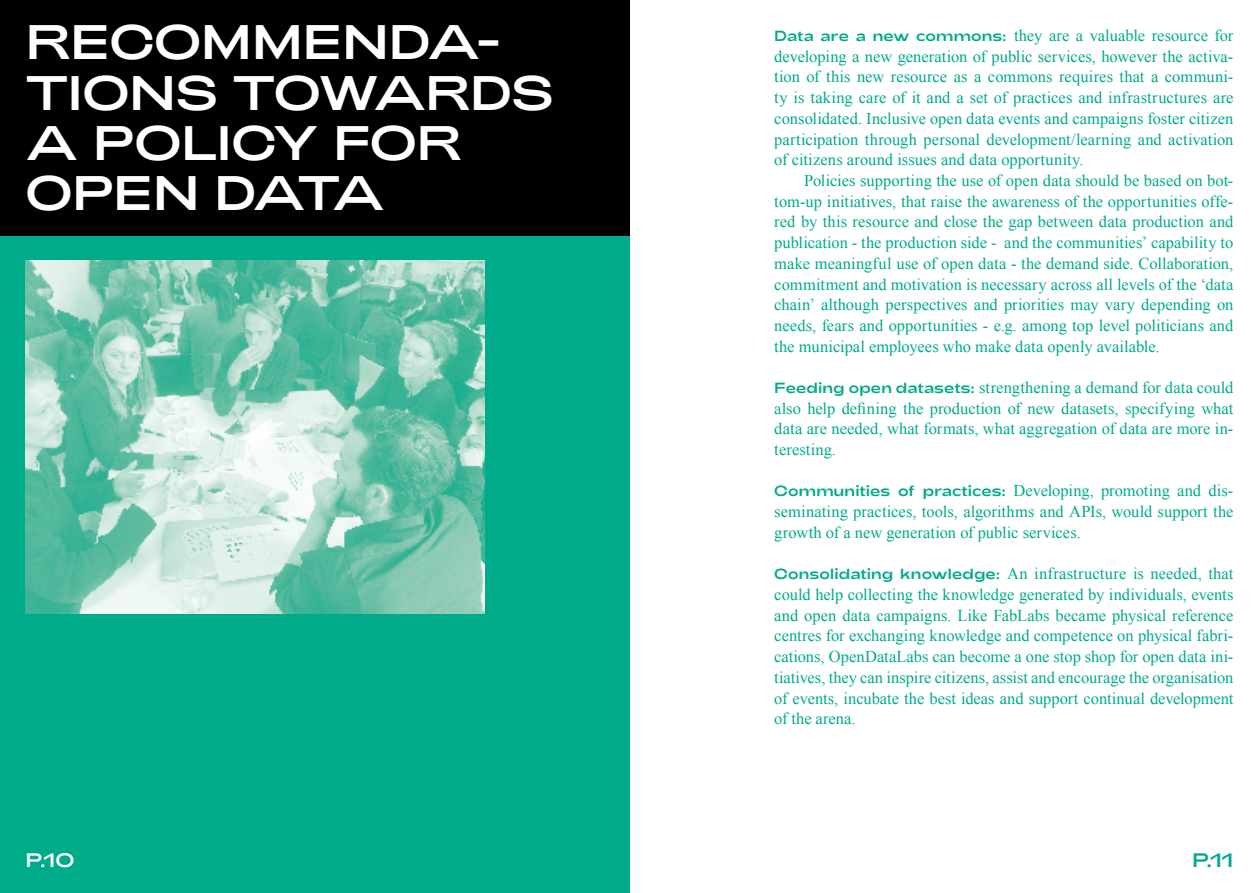
<style>
.page{position:relative;width:1259px;height:893px;background:#fff}
.page>*{position:absolute;margin:0;border:0;box-sizing:border-box;transform-origin:0 0}
.t1{font:48.45px/50.2px "Adieu";letter-spacing:-.015em;color:#fff}
.t2{font:19.5px "Adieu";color:#00ab8a}
.t3{font:19.5px "Adieu";color:#fff}
.t4{font:16.5px/20.7px "Times New Roman";color:#00ab8a;text-align:justify}
.s1{font-family:"Adieu";font-size:14.7px}
</style>
<div class="page">
<div style="left:0;top:0;width:629px;height:893px;background:#00ab8a"></div>
<div style="left:0;top:0;width:629px;height:235px;background:#000"></div>
<img style="left:26px;top:261px;width:459px;height:353px">
<h1 class="t1" style="left:26px;top:18px;width:530px">RECOMMENDA-<br>TIONS TOWARDS<br>A POLICY FOR<br>OPEN DATA</h1>
<p class="t3" style="left:26px;top:849px;width:50px">P.10</p>
<p class="t4" style="left:774px;top:25px;width:461px"><span class="s1">Data are a new commons:</span> they are a valuable resource for developing a new generation of public services, however the activa&shy;tion of this new resource as a commons requires that a communi&shy;ty is taking care of it and a set of practices and infrastructures are consolidated. Inclusive open data events and campaigns foster citizen participation through personal development/learning and activation of citizens around issues and data opportunity.</p>
<p class="t4" style="left:774px;top:170px;width:461px;text-indent:30px">Policies supporting the use of open data should be based on bot&shy;tom-up initiatives, that raise the awareness of the opportunities offe&shy;red by this resource and close the gap between data production and publication - the production side - and the communities’ capability to make meaningful use of open data - the demand side. Collaboration, commitment and motivation is necessary across all levels of the ‘data chain’ although perspectives and priorities may vary depending on needs, fears and opportunities - e.g. among top level politicians and the municipal employees who make data openly available.</p>
<p class="t4" style="left:774px;top:377px;width:461px"><span class="s1">Feeding open datasets:</span> strengthening a demand for data could also help defining the production of new datasets, specifying what data are needed, what formats, what aggregation of data are more in&shy;teresting.</p>
<p class="t4" style="left:774px;top:480px;width:461px"><span class="s1">Communities of practices:</span> Developing, promoting and dis&shy;seminating practices, tools, algorithms and APIs, would support the growth of a new generation of public services.</p>
<p class="t4" style="left:774px;top:563px;width:461px"><span class="s1">Consolidating knowledge:</span> An infrastructure is needed, that could help collecting the knowledge generated by individuals, events and open data campaigns. Like FabLabs became physical reference centres for exchanging knowledge and competence on physical fabri&shy;cations, OpenDataLabs can become a one stop shop for open data ini&shy;tiatives, they can inspire citizens, assist and encourage the organisation of events, incubate the best ideas and support continual development of the arena.</p>
<p class="t2" style="left:1192px;top:849px;width:43px">P.11</p>
</div>
